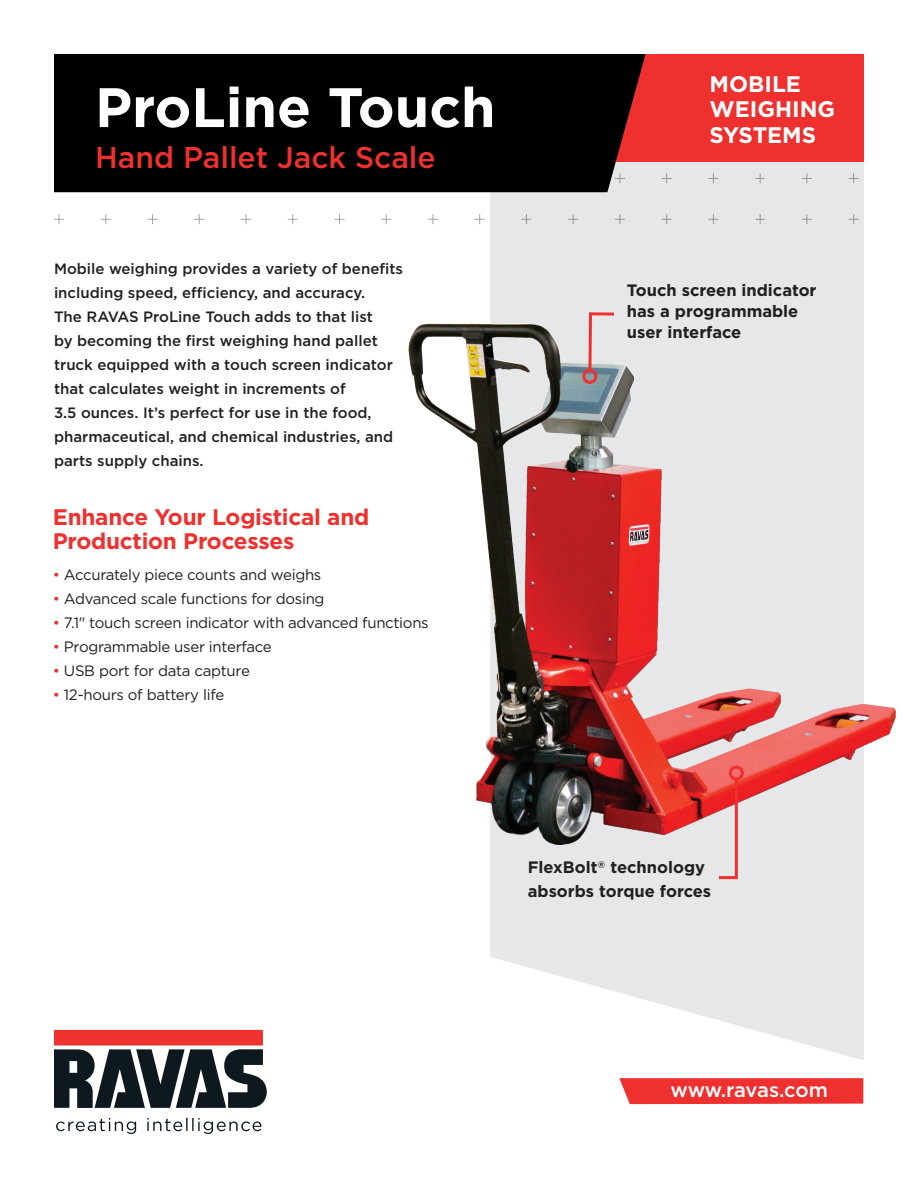
<style>
.page{position:relative;width:918px;height:1188px;background:#fff}
.page>*{position:absolute;margin:0;border:0;box-sizing:border-box;transform-origin:0 0}
.t1{font:700 55.5px "Gotham";color:#fff}
.t2{font:500 30px "Gotham";color:#ee302e}
.t3{font:700 22.5px/24px "Gotham";letter-spacing:-.01em;color:#ee302e}
.t4{font:700 22.5px "Gotham";color:#fff}
.t5{font:500 20.25px "Gotham";letter-spacing:-.01em;color:#fff}
.t6{font:700 16.5px/24px "Gotham";color:#231f20}
.t7{font:500 15px/24px "Gotham";color:#231f20}
.t8{font:15px "Gotham";letter-spacing:-.02em;color:#231f20}
.t9{font:700 9.6px "Gotham";color:#231f20}
.s1{color:#ee302e}
</style>
<div class="page">
<svg style="left:490px;top:162px;width:374px;height:899px;fill:#e6e7e9"></svg>
<img style="left:408px;top:232px;width:488px;height:670px">
<svg style="left:849px;top:173px;width:10px;height:10px"></svg>
<svg style="left:849px;top:214px;width:10px;height:10px"></svg>
<svg style="left:802px;top:173px;width:10px;height:10px"></svg>
<svg style="left:802px;top:214px;width:10px;height:10px"></svg>
<svg style="left:755px;top:173px;width:10px;height:10px"></svg>
<svg style="left:755px;top:214px;width:10px;height:10px"></svg>
<svg style="left:708px;top:173px;width:10px;height:10px"></svg>
<svg style="left:708px;top:214px;width:10px;height:10px"></svg>
<svg style="left:662px;top:173px;width:10px;height:10px"></svg>
<svg style="left:662px;top:214px;width:10px;height:10px"></svg>
<svg style="left:615px;top:214px;width:10px;height:10px"></svg>
<svg style="left:568px;top:214px;width:10px;height:10px"></svg>
<svg style="left:521px;top:214px;width:10px;height:10px"></svg>
<svg style="left:475px;top:214px;width:10px;height:10px"></svg>
<svg style="left:428px;top:214px;width:10px;height:10px"></svg>
<svg style="left:381px;top:214px;width:10px;height:10px"></svg>
<svg style="left:334px;top:214px;width:10px;height:10px"></svg>
<svg style="left:288px;top:214px;width:10px;height:10px"></svg>
<svg style="left:241px;top:214px;width:10px;height:10px"></svg>
<svg style="left:194px;top:214px;width:10px;height:10px"></svg>
<svg style="left:147px;top:214px;width:11px;height:10px"></svg>
<svg style="left:101px;top:214px;width:10px;height:10px"></svg>
<svg style="left:54px;top:214px;width:10px;height:10px"></svg>
<div style="left:576px;top:54px;width:288px;height:108px;background:#ee302e"></div>
<div style="left:54px;top:1030px;width:209px;height:16px;background:#ee322f"></div>
<svg style="left:54px;top:1049px;width:213px;height:59px"></svg>
<svg style="left:56px;top:1118px;width:205px;height:16px"></svg>
<div style="left:54px;top:54px;width:592px;height:138px;background:#000001"></div>
<svg style="left:619px;top:1078px;width:244px;height:26px;background:#ee3634"></svg>
<svg style="left:716px;top:776px;width:23px;height:105px;background:#e89f9f"></svg>
<div style="left:729px;top:766px;width:15px;height:15px;border:3px solid #ee302e;border-radius:50%"></div>
<svg style="left:587px;top:311px;width:30px;height:62px;background:#dcc6c9"></svg>
<div style="left:582px;top:369px;width:15px;height:15px;border:3px solid #ee302e;border-radius:50%"></div>
<p class="t1" style="left:95px;top:75px;width:402px">ProLine Touch</p>
<p class="t2" style="left:95px;top:140px;width:342px">Hand Pallet Jack Scale</p>
<p class="t7" style="left:54px;top:256px;width:350px">Mobile weighing provides a variety of benefits including speed, efficiency, and accuracy.<br>The RAVAS ProLine Touch adds to that list<br>by becoming the first weighing hand pallet truck equipped with a touch screen indicator that calculates weight in increments of<br>3.5 ounces. It s’ perfect for use in the food, pharmaceutical, and chemical industries, and</p>
<p class="t7" style="left:54px;top:448px;width:151px">parts supply chains.</p>
<p class="t3" style="left:53px;top:505px;width:318px">Enhance Your Logistical and<br>Production Processes</p>
<p class="t8" style="left:53px;top:566px;width:270px"><span class="s1">•</span> Accurately piece counts and weighs</p>
<p class="t8" style="left:53px;top:590px;width:273px"><span class="s1">•</span> Advanced scale functions for dosing</p>
<p class="t8" style="left:53px;top:614px;width:377px"><span class="s1">•</span> 7.1" touch screen indicator with advanced functions</p>
<p class="t8" style="left:53px;top:638px;width:220px"><span class="s1">•</span> Programmable user interface</p>
<p class="t8" style="left:53px;top:662px;width:199px"><span class="s1">•</span> USB port for data capture</p>
<p class="t8" style="left:53px;top:686px;width:173px"><span class="s1">•</span> 12-hours of battery life</p>
<p class="t4" style="left:710px;top:71px;width:93px">MOBILE</p>
<p class="t4" style="left:710px;top:96px;width:127px">WEIGHING</p>
<p class="t4" style="left:710px;top:122px;width:108px">SYSTEMS</p>
<p class="t6" style="left:627px;top:278px;width:191px">Touch screen indicator</p>
<p class="t6" style="left:627px;top:299px;width:173px">has a programmable</p>
<p class="t6" style="left:627px;top:320px;width:116px">user interface</p>
<p class="t9" style="left:598px;top:859px;width:9px">®</p>
<p class="t6" style="left:528px;top:855px;width:185px">FlexBolt<br>absorbs torque forces</p>
<p class="t6" style="left:610px;top:855px;width:96px">technology</p>
<p class="t5" style="left:670px;top:1079px;width:159px">www.ravas.com</p>
</div>
